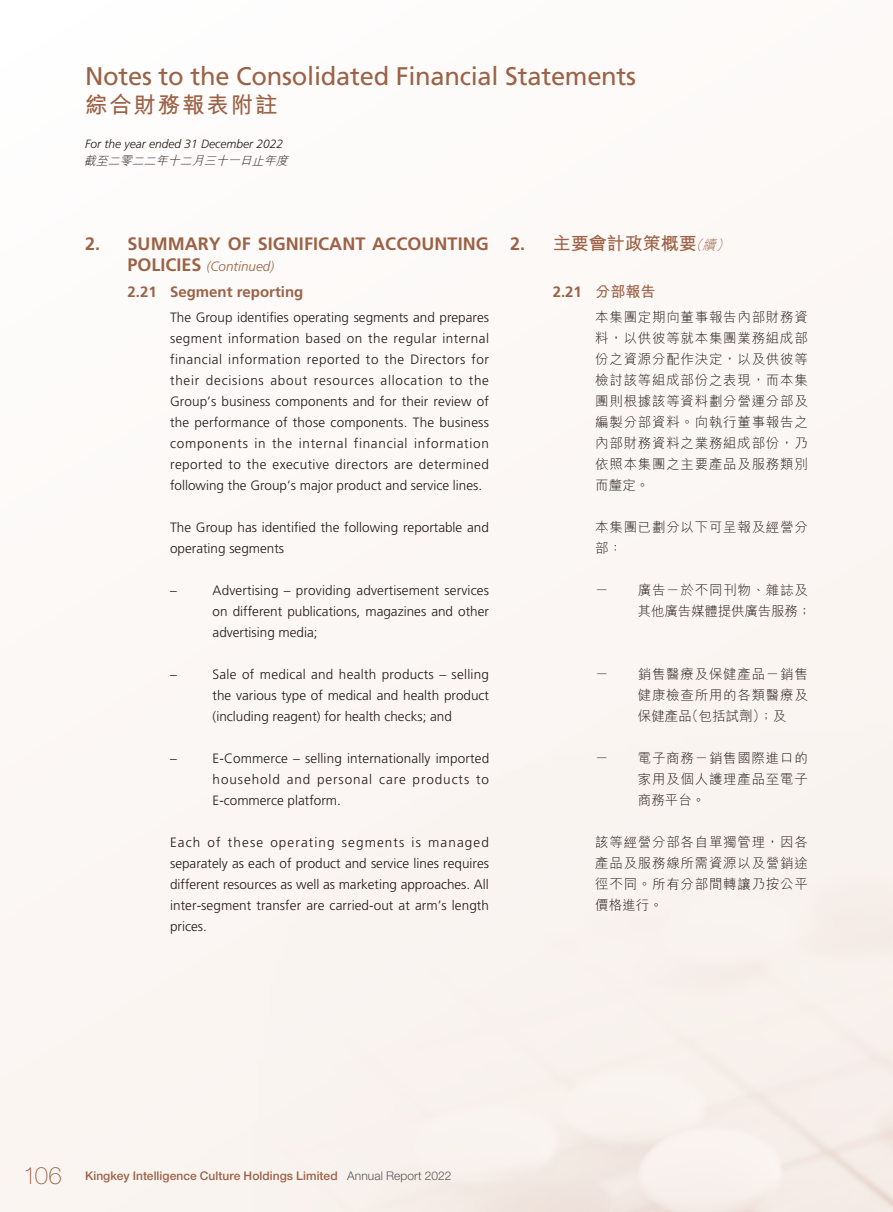
<style>
.page{position:relative;width:893px;height:1212px;background:#faf3ef}
.page>*{position:absolute;margin:0;border:0;box-sizing:border-box;transform-origin:0 0}
.t1{font:25.5px "Frutiger LT Std";letter-spacing:-.01em;color:#9c6246}
.t2{font:700 22.5px "M Hei HK";letter-spacing:.08em;color:#9c6246}
.t3{font:700 18px "Frutiger LT Std";letter-spacing:.005em;color:#9c6246}
.t4{font:700 18px "M Hei HK";color:#9c6246}
.t5{font:700 15px "Frutiger LT Std";color:#9c6246}
.t6{font:300 13.5px/21px "Frutiger LT Std";color:#231916;text-align:justify}
.t7{font:300 13.5px/21px "M Hei HK";letter-spacing:.055em;color:#231916;text-align:justify}
.t8{font:300 13.5px/21px "M Hei HK";letter-spacing:-.015em;color:#231916}
.t9{font:italic 300 13.5px "Frutiger LT Std";color:#9c6246}
.t10{font:500 12px "Helvetica Neue LT Std";letter-spacing:.005em;color:#9c6246}
.t11{font:italic 300 12px "Frutiger LT Std";color:#231916}
.t12{font:italic 300 12px "M Hei HK";color:#231916}
.s1{font-weight:700;font-style:normal;font-size:18px}
.s2{font-family:"Frutiger LT Std"}
.s3{font-weight:300;font-style:italic;font-size:13.5px}
.s4{font-family:"M Hei HK"}
.s5{font-weight:100;font-size:24px}
.s6{font-weight:300;color:#595857}
</style>
<div class="page">
<h1 class="t1" style="left:85px;top:61px;width:553px">Notes to the Consolidated Financial Statements</h1>
<h2 class="t2" style="left:85px;top:89px;width:194px">綜合財務報表附註</h2>
<p class="t11" style="left:85px;top:137px;width:200px">For the year ended 31 December 2022</p>
<p class="t12" style="left:84px;top:155px;width:209px">截至二零二二年十二月三十一日止年度</p>
<h3 class="t3" style="left:85px;top:233px;width:405px">2. SUMMARY OF SIGNIFICANT ACCOUNTING</h3>
<p class="t9" style="left:128px;top:259px;width:148px"><span class="s1">POLICIES</span> (Continued)</p>
<p class="t5" style="left:128px;top:283px;width:177px">2.21 Segment reporting</p>
<p class="t6" style="left:170px;top:307px;width:320px">The Group identifies operating segments and prepares segment information based on the regular internal financial information reported to the Directors for their decisions about resources allocation to the Group’s business components and for their review of the performance of those components. The business components in the internal financial information reported to the executive directors are determined following the Group’s major product and service lines.</p>
<p class="t6" style="left:170px;top:517px;width:320px">The Group has identified the following reportable and operating segments</p>
<p class="t6" style="left:170px;top:580px;width:8px">–</p>
<p class="t6" style="left:213px;top:580px;width:278px">Advertising – providing advertisement services on different publications, magazines and other advertising media;</p>
<p class="t6" style="left:170px;top:664px;width:8px">–</p>
<p class="t6" style="left:213px;top:664px;width:278px">Sale of medical and health products – selling the various type of medical and health product (including reagent) for health checks; and</p>
<p class="t6" style="left:170px;top:748px;width:8px">–</p>
<p class="t6" style="left:213px;top:748px;width:278px">E-Commerce – selling internationally imported household and personal care products to E-commerce platform.</p>
<p class="t6" style="left:170px;top:832px;width:320px">Each of these operating segments is managed separately as each of product and service lines requires different resources as well as marketing approaches. All inter-segment transfer are carried-out at arm’s length prices.</p>
<h3 class="t4" style="left:510px;top:230px;width:224px"><span class="s2">2.</span> 主要會計政策概要<span class="s3">（續）</span></h3>
<p class="t5" style="left:553px;top:283px;width:104px">2.21 <span class="s4">分部報告</span></p>
<p class="t7" style="left:595px;top:306px;width:214px">本集團定期向董事報告內部財務資料，以供彼等就本集團業務組成部份之資源分配作決定，以及供彼等檢討該等組成部份之表現，而本集團則根據該等資料劃分營運分部及編製分部資料。向執行董事報告之內部財務資料之業務組成部份，乃依照本集團之主要產品及服務類別而釐定。</p>
<p class="t7" style="left:595px;top:516px;width:214px">本集團已劃分以下可呈報及經營分部：</p>
<p class="t7" style="left:595px;top:579px;width:15px">－</p>
<p class="t8" style="left:638px;top:579px;width:175px">廣告－於不同刊物、雜誌及其他廣告媒體提供廣告服務；</p>
<p class="t7" style="left:595px;top:663px;width:15px">－</p>
<p class="t7" style="left:638px;top:663px;width:172px">銷售醫療及保健產品－銷售健康檢查所用的各類醫療及保健產品（包括試劑）；及</p>
<p class="t7" style="left:595px;top:747px;width:15px">－</p>
<p class="t7" style="left:638px;top:747px;width:172px">電子商務－銷售國際進口的家用及個人護理產品至電子商務平台。</p>
<p class="t7" style="left:595px;top:831px;width:214px">該等經營分部各自單獨管理，因各產品及服務線所需資源以及營銷途徑不同。所有分部間轉讓乃按公平價格進行。</p>
<p class="t10" style="left:23px;top:1169px;width:430px"><span class="s5">106</span> Kingkey Intelligence Culture Holdings Limited <span class="s6">Annual Report 2022</span></p>
</div>
